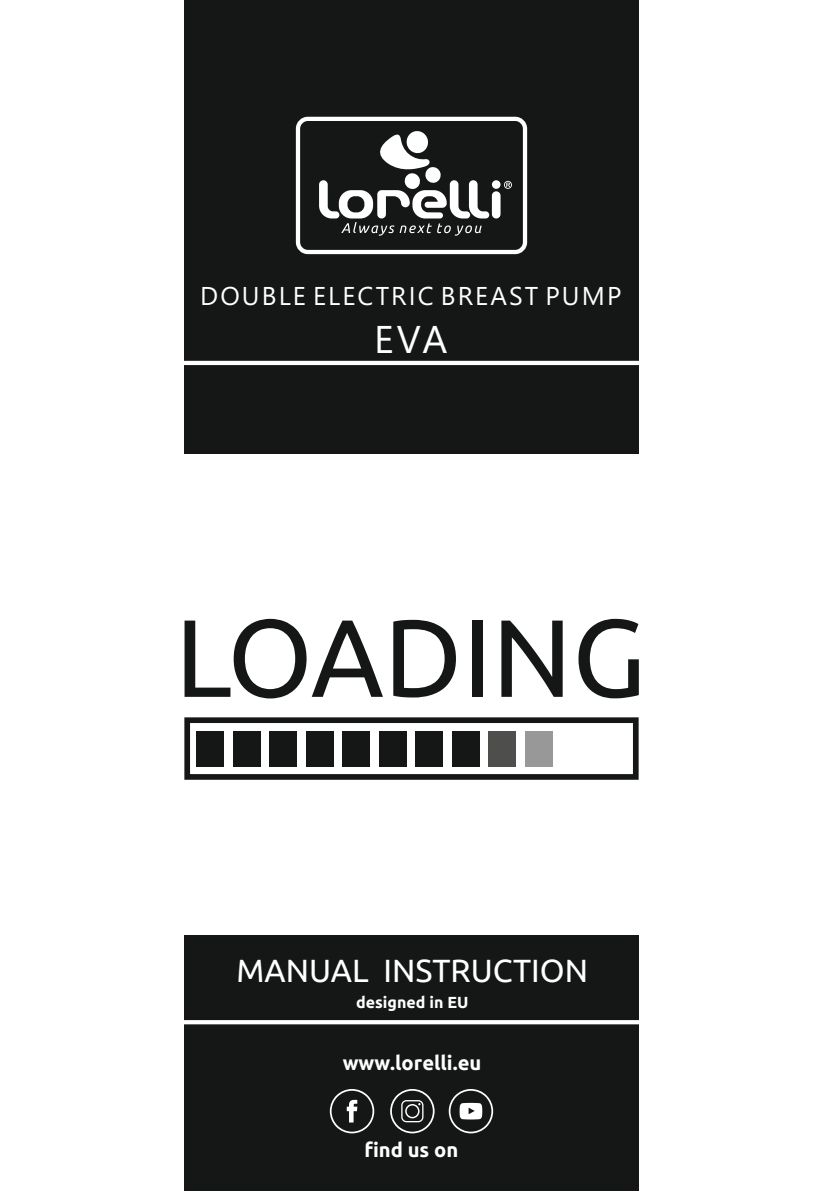
<style>
.page{position:relative;width:823px;height:1191px;background:#fff}
.page>*{position:absolute;margin:0;border:0;box-sizing:border-box;transform-origin:0 0}
.t1{font:110px "Ubuntu";color:#151616}
.t2{font:38.6px "Yu Gothic UI";color:#fff}
.t3{font:32px "Ubuntu";color:#fff}
.t4{font:25.8px "Yu Gothic UI";letter-spacing:.08em;color:#fff}
.t5{font:700 20.2px "Ubuntu";color:#fff}
.t6{font:700 16px "Ubuntu";color:#fff}
</style>
<div class="page">
<div style="left:184px;top:0;width:454px;height:453px;background:#151616"></div>
<hr style="left:184px;top:361px;width:454px;height:4px;background:#fff">
<div style="left:296px;top:117px;width:231px;height:137px;background:#151616;border:4px solid #fff;border-radius:10px"></div>
<div style="left:491px;top:191px;width:9px;height:27px;background:#fff;border-radius:4px"></div>
<svg style="left:491px;top:180px;width:9px;height:9px"></svg>
<svg style="left:504px;top:181px;width:7px;height:8px"></svg>
<svg style="left:319px;top:131px;width:170px;height:105px"></svg>
<div style="left:184px;top:717px;width:454px;height:62px;border:6px solid #151616"></div>
<div style="left:196px;top:731px;width:28px;height:35px;background:#151616"></div>
<div style="left:233px;top:731px;width:28px;height:35px;background:#151616"></div>
<div style="left:269px;top:731px;width:28px;height:35px;background:#151616"></div>
<div style="left:306px;top:731px;width:28px;height:35px;background:#151616"></div>
<div style="left:342px;top:731px;width:28px;height:35px;background:#151616"></div>
<div style="left:379px;top:731px;width:28px;height:35px;background:#151616"></div>
<div style="left:415px;top:731px;width:28px;height:35px;background:#151616"></div>
<div style="left:452px;top:731px;width:27px;height:35px;background:#151616"></div>
<div style="left:488px;top:731px;width:27px;height:35px;background:#4e4e4d"></div>
<div style="left:524px;top:731px;width:28px;height:35px;background:#989899"></div>
<div style="left:184px;top:935px;width:454px;height:255px;background:#151616"></div>
<svg style="left:329px;top:1089px;width:45px;height:44px"></svg>
<svg style="left:448px;top:1089px;width:45px;height:44px"></svg>
<svg style="left:390px;top:1089px;width:44px;height:44px"></svg>
<svg style="left:184px;top:1020px;width:454px;height:4px;background:#f9f9f9"></svg>
<p class="t4" style="left:200px;top:286px;width:422px">DOUBLE ELECTRIC BREAST PUMP</p>
<h2 class="t2" style="left:374px;top:324px;width:75px">EVA</h2>
<h1 class="t1" style="left:175px;top:611px;width:472px">LOADING</h1>
<p class="t3" style="left:236px;top:957px;width:353px">MANUAL INSTRUCTION</p>
<p class="t6" style="left:356px;top:995px;width:114px">designed in EU</p>
<p class="t5" style="left:342px;top:1054px;width:140px">www.lorelli.eu</p>
<p class="t5" style="left:364px;top:1141px;width:95px">find us on</p>
</div>
